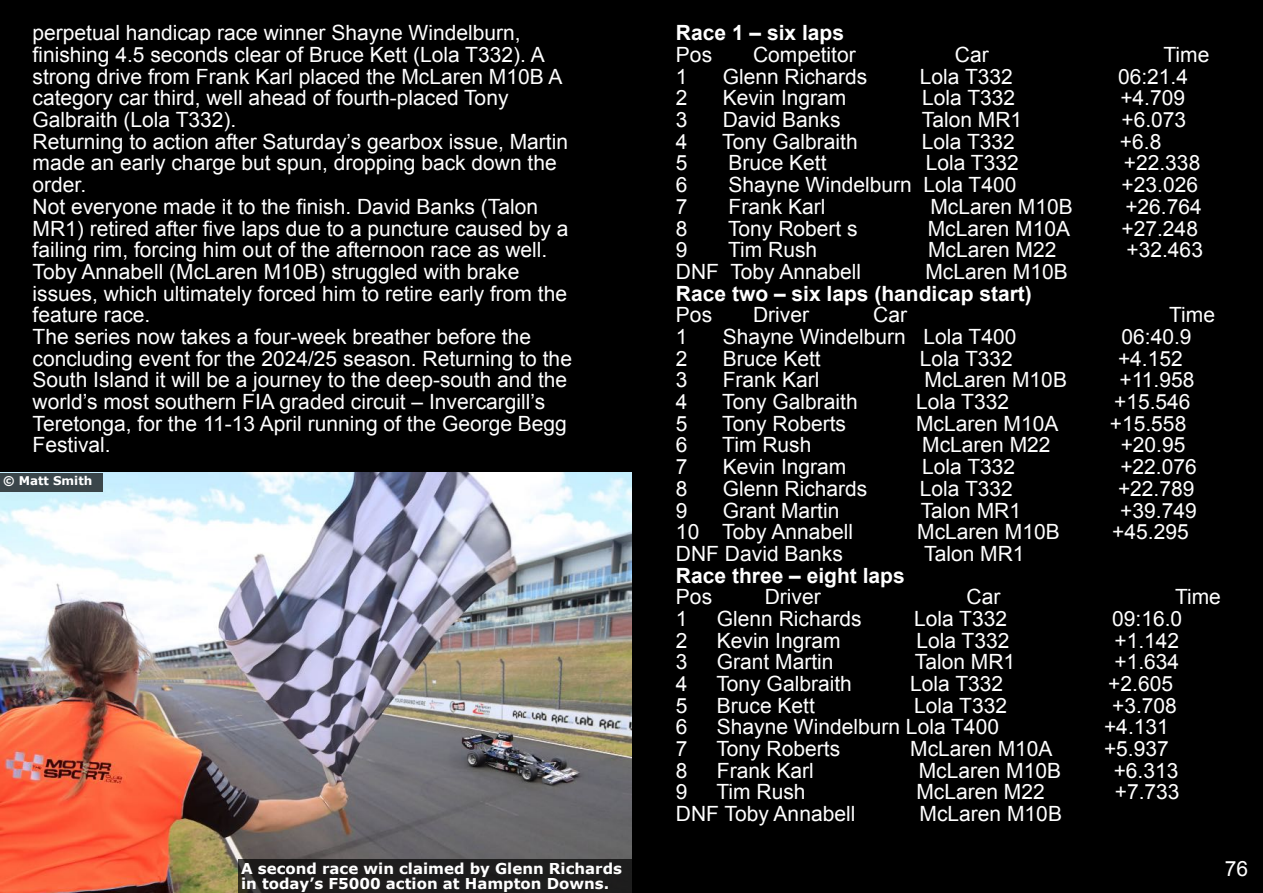
<style>
.page{position:relative;width:1263px;height:893px;background:#000}
.page>*{position:absolute;margin:0;border:0;box-sizing:border-box;transform-origin:0 0}
.t1{font:21px/21.8px "Arial";color:#fff}
.t2{font:700 21px "Arial";color:#fff}
.t3{font:700 15px/15px "Verdana";color:#fff}
.t4{font:700 12px "Verdana";color:#fff}
</style>
<div class="page">
<img style="left:0;top:472px;width:631px;height:421px">
<div style="left:238px;top:859px;width:393px;height:34px;background:#1d1d1d"></div>
<div style="left:0;top:473px;width:103px;height:19px;background:#3a464b"></div>
<p class="t1" style="left:33px;top:24px;width:541px">perpetual handicap race winner Shayne Windelburn, finishing 4.5 seconds clear of Bruce Kett (Lola T332). A strong drive from Frank Karl placed the McLaren M10B A category car third, well ahead of fourth-placed Tony Galbraith (Lola T332).<br>Returning to action after Saturday’s gearbox issue, Martin made an early charge but spun, dropping back down the order.<br>Not everyone made it to the finish. David Banks (Talon MR1) retired after five laps due to a puncture caused by a failing rim, forcing him out of the afternoon race as well.<br>Toby Annabell (McLaren M10B) struggled with brake issues, which ultimately forced him to retire early from the feature race.<br>The series now takes a four-week breather before the concluding event for the 2024/25 season. Returning to the South Island it will be a journey to the deep-south and the world’s most southern FIA graded circuit – Invercargill’s Teretonga, for the 11-13 April running of the George Begg Festival.</p>
<p class="t2" style="left:676px;top:25px;width:170px">Race 1 – six laps</p>
<p class="t1" style="left:676px;top:46px;width:38px">Pos</p>
<p class="t1" style="left:753px;top:46px;width:104px">Competitor</p>
<p class="t1" style="left:955px;top:46px;width:35px">Car</p>
<p class="t1" style="left:1163px;top:46px;width:47px">Time</p>
<p class="t1" style="left:676px;top:67px;width:13px">1</p>
<p class="t1" style="left:723px;top:67px;width:146px">Glenn Richards</p>
<p class="t1" style="left:920px;top:67px;width:95px">Lola T332</p>
<p class="t1" style="left:1118px;top:67px;width:72px">06:21.4</p>
<p class="t1" style="left:676px;top:89px;width:13px">2</p>
<p class="t1" style="left:723px;top:89px;width:125px">Kevin Ingram</p>
<p class="t1" style="left:922px;top:89px;width:95px">Lola T332</p>
<p class="t1" style="left:1120px;top:89px;width:66px">+4.709</p>
<p class="t1" style="left:676px;top:111px;width:13px">3</p>
<p class="t1" style="left:723px;top:111px;width:119px">David Banks</p>
<p class="t1" style="left:922px;top:111px;width:102px">Talon MR1</p>
<p class="t1" style="left:1121px;top:111px;width:66px">+6.073</p>
<p class="t1" style="left:676px;top:132px;width:13px">4</p>
<p class="t1" style="left:722px;top:132px;width:137px">Tony Galbraith</p>
<p class="t1" style="left:922px;top:132px;width:95px">Lola T332</p>
<p class="t1" style="left:1120px;top:132px;width:43px">+6.8</p>
<p class="t1" style="left:676px;top:154px;width:13px">5</p>
<p class="t1" style="left:728px;top:154px;width:100px">Bruce Kett</p>
<p class="t1" style="left:926px;top:154px;width:95px">Lola T332</p>
<p class="t1" style="left:1124px;top:154px;width:78px">+22.338</p>
<p class="t1" style="left:676px;top:176px;width:13px">6</p>
<p class="t1" style="left:728px;top:176px;width:289px">Shayne Windelburn Lola T400</p>
<p class="t1" style="left:1121px;top:176px;width:78px">+23.026</p>
<p class="t1" style="left:676px;top:198px;width:13px">7</p>
<p class="t1" style="left:728px;top:198px;width:98px">Frank Karl</p>
<p class="t1" style="left:930px;top:198px;width:144px">McLaren M10B</p>
<p class="t1" style="left:1125px;top:198px;width:78px">+26.764</p>
<p class="t1" style="left:676px;top:219px;width:13px">8</p>
<p class="t1" style="left:728px;top:219px;width:131px">Tony Robert s</p>
<p class="t1" style="left:928px;top:219px;width:144px">McLaren M10A</p>
<p class="t1" style="left:1121px;top:219px;width:78px">+27.248</p>
<p class="t1" style="left:676px;top:241px;width:13px">9</p>
<p class="t1" style="left:728px;top:241px;width:91px">Tim Rush</p>
<p class="t1" style="left:928px;top:241px;width:130px">McLaren M22</p>
<p class="t1" style="left:1126px;top:241px;width:78px">+32.463</p>
<p class="t1" style="left:676px;top:263px;width:187px">DNF Toby Annabell</p>
<p class="t1" style="left:925px;top:263px;width:144px">McLaren M10B</p>
<p class="t2" style="left:676px;top:285px;width:357px">Race two – six laps (handicap start)</p>
<p class="t1" style="left:676px;top:306px;width:38px">Pos</p>
<p class="t1" style="left:753px;top:306px;width:58px">Driver</p>
<p class="t1" style="left:873px;top:306px;width:35px">Car</p>
<p class="t1" style="left:1169px;top:306px;width:47px">Time</p>
<p class="t1" style="left:676px;top:328px;width:13px">1</p>
<p class="t1" style="left:723px;top:328px;width:295px">Shayne Windelburn Lola T400</p>
<p class="t1" style="left:1121px;top:328px;width:72px">06:40.9</p>
<p class="t1" style="left:676px;top:349px;width:13px">2</p>
<p class="t1" style="left:723px;top:349px;width:100px">Bruce Kett</p>
<p class="t1" style="left:920px;top:349px;width:95px">Lola T332</p>
<p class="t1" style="left:1118px;top:349px;width:66px">+4.152</p>
<p class="t1" style="left:676px;top:371px;width:13px">3</p>
<p class="t1" style="left:723px;top:371px;width:98px">Frank Karl</p>
<p class="t1" style="left:924px;top:371px;width:144px">McLaren M10B</p>
<p class="t1" style="left:1119px;top:371px;width:76px">+11.958</p>
<p class="t1" style="left:676px;top:393px;width:13px">4</p>
<p class="t1" style="left:722px;top:393px;width:137px">Tony Galbraith</p>
<p class="t1" style="left:916px;top:393px;width:95px">Lola T332</p>
<p class="t1" style="left:1114px;top:393px;width:78px">+15.546</p>
<p class="t1" style="left:676px;top:414px;width:13px">5</p>
<p class="t1" style="left:722px;top:414px;width:125px">Tony Roberts</p>
<p class="t1" style="left:916px;top:414px;width:144px">McLaren M10A</p>
<p class="t1" style="left:1110px;top:414px;width:78px">+15.558</p>
<p class="t1" style="left:676px;top:436px;width:13px">6</p>
<p class="t1" style="left:722px;top:436px;width:91px">Tim Rush</p>
<p class="t1" style="left:922px;top:436px;width:130px">McLaren M22</p>
<p class="t1" style="left:1121px;top:436px;width:66px">+20.95</p>
<p class="t1" style="left:676px;top:458px;width:13px">7</p>
<p class="t1" style="left:723px;top:458px;width:125px">Kevin Ingram</p>
<p class="t1" style="left:922px;top:458px;width:95px">Lola T332</p>
<p class="t1" style="left:1120px;top:458px;width:78px">+22.076</p>
<p class="t1" style="left:676px;top:479px;width:13px">8</p>
<p class="t1" style="left:723px;top:479px;width:146px">Glenn Richards</p>
<p class="t1" style="left:920px;top:479px;width:95px">Lola T332</p>
<p class="t1" style="left:1118px;top:479px;width:78px">+22.789</p>
<p class="t1" style="left:676px;top:501px;width:13px">9</p>
<p class="t1" style="left:723px;top:501px;width:118px">Grant Martin</p>
<p class="t1" style="left:921px;top:501px;width:102px">Talon MR1</p>
<p class="t1" style="left:1120px;top:501px;width:78px">+39.749</p>
<p class="t1" style="left:676px;top:523px;width:179px">10 Toby Annabell</p>
<p class="t1" style="left:917px;top:523px;width:144px">McLaren M10B</p>
<p class="t1" style="left:1112px;top:523px;width:78px">+45.295</p>
<p class="t1" style="left:676px;top:545px;width:168px">DNF David Banks</p>
<p class="t1" style="left:924px;top:545px;width:102px">Talon MR1</p>
<p class="t2" style="left:676px;top:567px;width:230px">Race three – eight laps</p>
<p class="t1" style="left:676px;top:588px;width:38px">Pos</p>
<p class="t1" style="left:765px;top:588px;width:58px">Driver</p>
<p class="t1" style="left:966px;top:588px;width:35px">Car</p>
<p class="t1" style="left:1175px;top:588px;width:47px">Time</p>
<p class="t1" style="left:676px;top:610px;width:13px">1</p>
<p class="t1" style="left:717px;top:610px;width:146px">Glenn Richards</p>
<p class="t1" style="left:914px;top:610px;width:95px">Lola T332</p>
<p class="t1" style="left:1112px;top:610px;width:72px">09:16.0</p>
<p class="t1" style="left:676px;top:631px;width:13px">2</p>
<p class="t1" style="left:717px;top:631px;width:125px">Kevin Ingram</p>
<p class="t1" style="left:916px;top:631px;width:95px">Lola T332</p>
<p class="t1" style="left:1114px;top:631px;width:66px">+1.142</p>
<p class="t1" style="left:676px;top:653px;width:13px">3</p>
<p class="t1" style="left:717px;top:653px;width:118px">Grant Martin</p>
<p class="t1" style="left:915px;top:653px;width:102px">Talon MR1</p>
<p class="t1" style="left:1114px;top:653px;width:66px">+1.634</p>
<p class="t1" style="left:676px;top:675px;width:13px">4</p>
<p class="t1" style="left:716px;top:675px;width:137px">Tony Galbraith</p>
<p class="t1" style="left:910px;top:675px;width:95px">Lola T332</p>
<p class="t1" style="left:1108px;top:675px;width:66px">+2.605</p>
<p class="t1" style="left:676px;top:696px;width:13px">5</p>
<p class="t1" style="left:717px;top:696px;width:100px">Bruce Kett</p>
<p class="t1" style="left:914px;top:696px;width:95px">Lola T332</p>
<p class="t1" style="left:1112px;top:696px;width:66px">+3.708</p>
<p class="t1" style="left:676px;top:718px;width:13px">6</p>
<p class="t1" style="left:717px;top:718px;width:284px">Shayne Windelburn Lola T400</p>
<p class="t1" style="left:1104px;top:718px;width:66px">+4.131</p>
<p class="t1" style="left:676px;top:740px;width:13px">7</p>
<p class="t1" style="left:716px;top:740px;width:125px">Tony Roberts</p>
<p class="t1" style="left:910px;top:740px;width:144px">McLaren M10A</p>
<p class="t1" style="left:1104px;top:740px;width:66px">+5.937</p>
<p class="t1" style="left:676px;top:761px;width:13px">8</p>
<p class="t1" style="left:717px;top:761px;width:98px">Frank Karl</p>
<p class="t1" style="left:919px;top:761px;width:144px">McLaren M10B</p>
<p class="t1" style="left:1114px;top:761px;width:66px">+6.313</p>
<p class="t1" style="left:676px;top:783px;width:13px">9</p>
<p class="t1" style="left:716px;top:783px;width:91px">Tim Rush</p>
<p class="t1" style="left:916px;top:783px;width:130px">McLaren M22</p>
<p class="t1" style="left:1115px;top:783px;width:66px">+7.733</p>
<p class="t1" style="left:676px;top:805px;width:181px">DNF Toby Annabell</p>
<p class="t1" style="left:919px;top:805px;width:144px">McLaren M10B</p>
<p class="t4" style="left:3px;top:476px;width:91px">© Matt Smith</p>
<p class="t3" style="left:241px;top:862px;width:382px">A second race win claimed by Glenn Richards in today’s F5000 action at Hampton Downs.</p>
<p class="t1" style="left:1225px;top:859px;width:25px">76</p>
</div>
